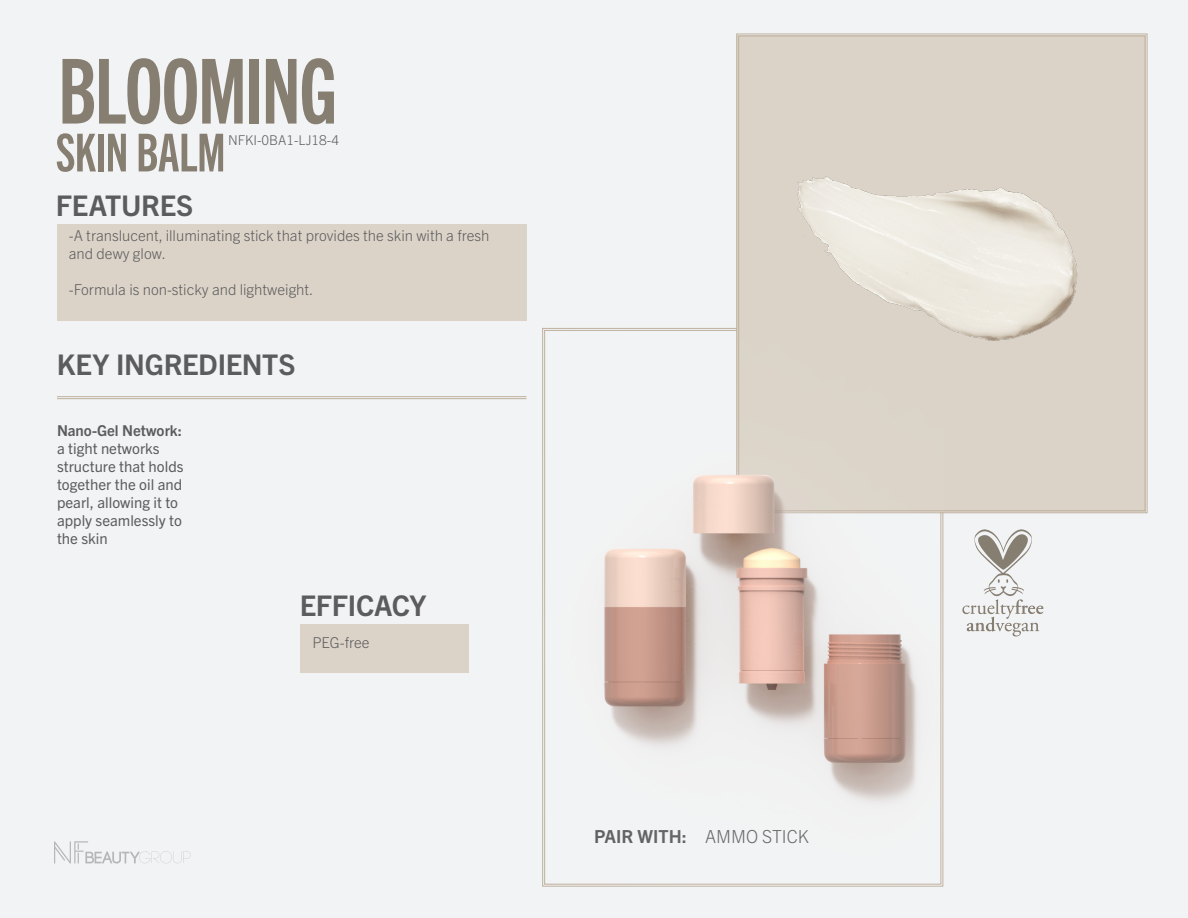
<style>
.page{position:relative;width:1188px;height:918px;background:#f2f3f4}
.page>*{position:absolute;margin:0;border:0;box-sizing:border-box;transform-origin:0 0}
.t1{font:90px "Trade Gothic Next LT Pro Bd Cm";letter-spacing:-.015em;color:#877e72}
.t2{font:52.5px "Trade Gothic Next LT Pro Bd Cm";letter-spacing:-.005em;color:#877e72}
.t3{font:700 28.5px "Trade Gothic Next LT Pro";letter-spacing:-.01em;color:#5c5c5f}
.t4{font:700 18px "Trade Gothic Next LT Pro";color:#5c5c5f}
.t5{font:300 18px "Trade Gothic Next LT Pro";color:#5c5c5f}
.t6{font:300 15px/18px "Trade Gothic Next LT Pro";color:#5c5c5f}
.t7{font:15px/18px "Trade Gothic Next LT Pro";color:#5c5c5f}
.t8{font:700 15px "Trade Gothic Next LT Pro";color:#5c5c5f}
.t9{font:300 13.5px "Trade Gothic Next LT Pro";color:#5c5c5f}
</style>
<div class="page">
<svg style="left:54px;top:841px;width:137px;height:23px"></svg>
<div style="left:736px;top:33px;width:412px;height:481px;background:#dbd3c7"></div>
<hr style="left:57px;top:396px;width:469px;height:1px;background:#beaf9d">
<hr style="left:57px;top:398px;width:469px;height:1px;background:#beaf9d">
<div style="left:57px;top:224px;width:469px;height:97px;background:#dbd3c7"></div>
<svg style="left:962px;top:529px;width:81px;height:108px"></svg>
<div style="left:300px;top:624px;width:169px;height:49px;background:#dbd3c7"></div>
<img style="left:542px;top:328px;width:401px;height:559px">
<img style="left:797px;top:177px;width:280px;height:164px">
<p class="t1" style="left:58px;top:31px;width:280px">BLOOMING</p>
<p class="t9" style="left:228px;top:131px;width:113px">NFKI-0BA1-LJ18-4</p>
<p class="t2" style="left:56px;top:117px;width:171px">SKIN BALM</p>
<p class="t3" style="left:56px;top:186px;width:139px">FEATURES</p>
<p class="t6" style="left:69px;top:225px;width:422px">-A translucent, illuminating stick that provides the skin with a fresh and dewy glow.</p>
<p class="t6" style="left:69px;top:279px;width:246px">-Formula is non-sticky and lightweight.</p>
<p class="t3" style="left:57px;top:345px;width:240px">KEY INGREDIENTS</p>
<p class="t8" style="left:57px;top:420px;width:126px">Nano-Gel Network:</p>
<p class="t7" style="left:57px;top:439px;width:128px">a tight networks structure that holds together the oil and pearl, allowing it to apply seamlessly to the skin</p>
<p class="t3" style="left:300px;top:586px;width:128px">EFFICACY</p>
<p class="t6" style="left:312px;top:632px;width:59px">PEG-free</p>
<p class="t4" style="left:594px;top:824px;width:94px">PAIR WITH:</p>
<p class="t5" style="left:705px;top:824px;width:105px">AMMO STICK</p>
</div>
